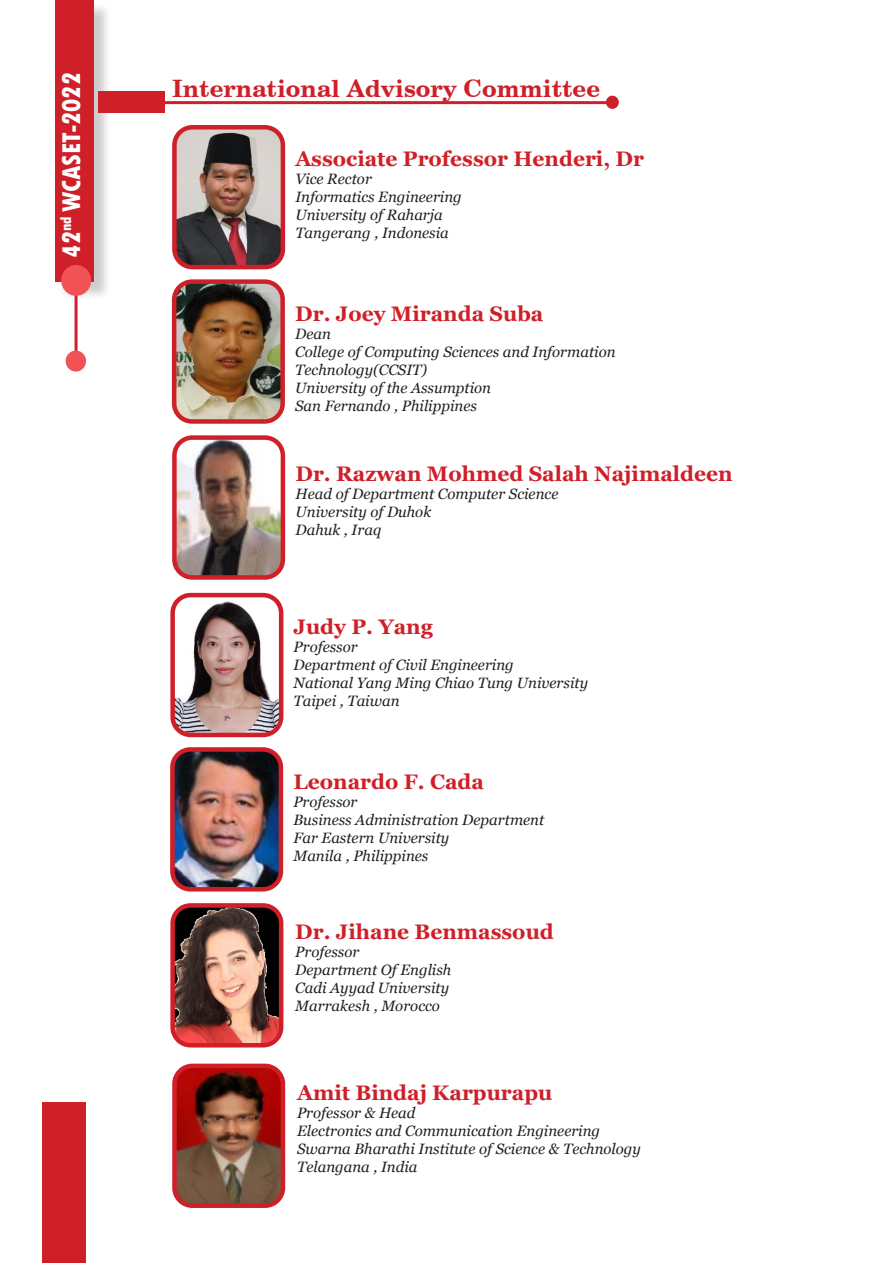
<style>
.page{position:relative;width:893px;height:1263px;background:#fff}
.page>*{position:absolute;margin:0;border:0;box-sizing:border-box;transform-origin:0 0}
.t1{font:800 condensed 27px "Tw Cen";color:#fff}
.t2{font:700 24px "Century Schlbk Cyrillic BT";color:#cf2029}
.t3{font:700 21px "Georgia";color:#cf2029}
.t4{font:italic 15px/18px "Georgia";color:#231f20}
</style>
<div class="page">
<div style="left:58px;top:2px;width:54px;height:298px;background:#231f20;opacity:.23"></div>
<div style="left:55px;top:0;width:39px;height:281px;background:#cf2029"></div>
<hr style="left:75px;top:286px;width:3px;height:74px;background:#cf2029">
<div style="left:66px;top:351px;width:20px;height:21px;background:#f05255;border-radius:50%"></div>
<div style="left:61px;top:265px;width:30px;height:31px;background:#f05255;border-radius:50%"></div>
<div style="left:42px;top:1103px;width:44px;height:160px;background:#cf2029"></div>
<img style="left:177px;top:130px;width:103px;height:134px">
<div style="left:172px;top:125px;width:113px;height:144px;border:4px solid #cf2029;border-radius:18px"></div>
<img style="left:177px;top:284px;width:103px;height:135px">
<div style="left:172px;top:279px;width:113px;height:145px;border:4px solid #cf2029;border-radius:18px"></div>
<img style="left:177px;top:440px;width:103px;height:135px">
<div style="left:172px;top:435px;width:113px;height:145px;border:4px solid #cf2029;border-radius:18px"></div>
<hr style="left:162px;top:101px;width:448px;height:3px;background:#cf2029">
<div style="left:606px;top:96px;width:13px;height:13px;background:#cf2029;border-radius:50%"></div>
<div style="left:98px;top:91px;width:66px;height:22px;background:#cf2029"></div>
<img style="left:175px;top:598px;width:103px;height:134px">
<div style="left:170px;top:593px;width:113px;height:144px;border:4px solid #cf2029;border-radius:18px"></div>
<img style="left:175px;top:752px;width:103px;height:134px">
<div style="left:170px;top:747px;width:113px;height:144px;border:4px solid #cf2029;border-radius:18px"></div>
<img style="left:175px;top:908px;width:106px;height:137px">
<div style="left:170px;top:903px;width:113px;height:144px;border:4px solid #cf2029;border-radius:18px"></div>
<img style="left:177px;top:1069px;width:103px;height:134px">
<div style="left:172px;top:1064px;width:113px;height:144px;border:4px solid #cf2029;border-radius:18px"></div>
<h1 class="t1" style="left:56px;top:258px;width:187px;rotate:-90deg">42<sup>nd</sup> WCASET-2022</h1>
<p class="t2" style="left:172px;top:73px;width:429px">International Advisory Committee</p>
<p class="t3" style="left:295px;top:146px;width:350px">Associate Professor Henderi, Dr</p>
<p class="t4" style="left:295px;top:170px;width:78px">Vice Rector</p>
<p class="t4" style="left:295px;top:188px;width:168px">Informatics Engineering</p>
<p class="t4" style="left:295px;top:206px;width:149px">University of Raharja</p>
<p class="t4" style="left:295px;top:224px;width:155px">Tangerang , Indonesia</p>
<p class="t3" style="left:295px;top:300px;width:250px">Dr. Joey Miranda Suba</p>
<p class="t4" style="left:295px;top:325px;width:37px">Dean</p>
<p class="t4" style="left:295px;top:343px;width:322px">College of Computing Sciences and Information<br>Technology(CCSIT)</p>
<p class="t4" style="left:295px;top:379px;width:197px">University of the Assumption</p>
<p class="t4" style="left:295px;top:397px;width:183px">San Fernando , Philippines</p>
<p class="t3" style="left:296px;top:460px;width:438px">Dr. Razwan Mohmed Salah Najimaldeen</p>
<p class="t4" style="left:296px;top:485px;width:264px">Head of Department Computer Science</p>
<p class="t4" style="left:296px;top:503px;width:137px">University of Duhok</p>
<p class="t4" style="left:296px;top:521px;width:87px">Dahuk , Iraq</p>
<p class="t3" style="left:294px;top:613px;width:141px">Judy P. Yang</p>
<p class="t4" style="left:294px;top:638px;width:66px">Professor</p>
<p class="t4" style="left:294px;top:656px;width:222px">Department of Civil Engineering</p>
<p class="t4" style="left:294px;top:674px;width:296px">National Yang Ming Chiao Tung University</p>
<p class="t4" style="left:294px;top:692px;width:107px">Taipei , Taiwan</p>
<p class="t3" style="left:293px;top:768px;width:192px">Leonardo F. Cada</p>
<p class="t4" style="left:293px;top:792px;width:66px">Professor</p>
<p class="t4" style="left:293px;top:810px;width:252px">Business Administration Department</p>
<p class="t4" style="left:293px;top:828px;width:157px">Far Eastern University</p>
<p class="t4" style="left:293px;top:846px;width:136px">Manila , Philippines</p>
<p class="t3" style="left:295px;top:918px;width:260px">Dr. Jihane Benmassoud</p>
<p class="t4" style="left:295px;top:943px;width:66px">Professor</p>
<p class="t4" style="left:295px;top:961px;width:158px">Department Of English</p>
<p class="t4" style="left:295px;top:979px;width:155px">Cadi Ayyad University</p>
<p class="t4" style="left:295px;top:997px;width:146px">Marrakesh , Morocco</p>
<p class="t3" style="left:297px;top:1079px;width:257px">Amit Bindaj Karpurapu</p>
<p class="t4" style="left:297px;top:1104px;width:120px">Professor &amp; Head</p>
<p class="t4" style="left:297px;top:1122px;width:305px">Electronics and Communication Engineering</p>
<p class="t4" style="left:297px;top:1140px;width:345px">Swarna Bharathi Institute of Science &amp; Technology</p>
<p class="t4" style="left:297px;top:1158px;width:122px">Telangana , India</p>
</div>
